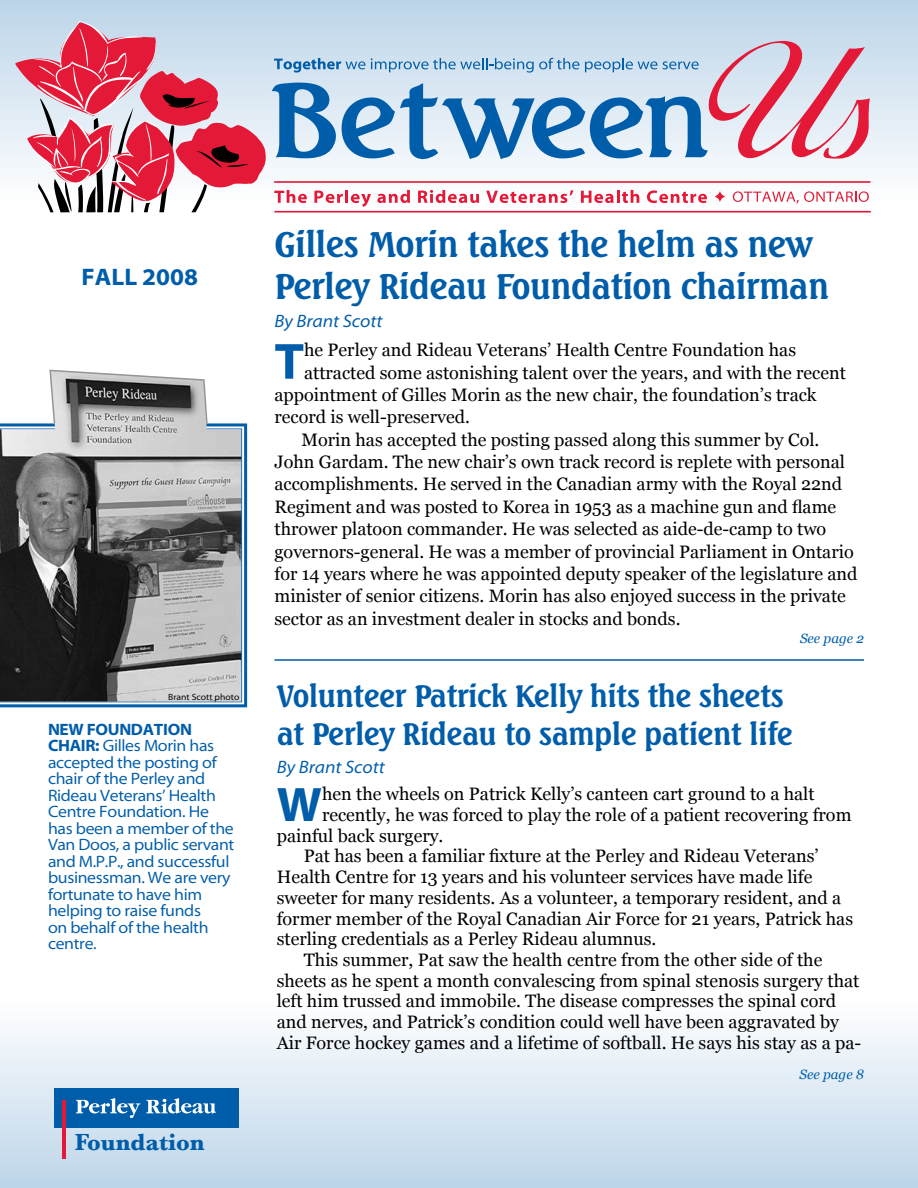
<style>
.page{position:relative;width:918px;height:1188px;background:#fff}
.page>*{position:absolute;margin:0;border:0;box-sizing:border-box;transform-origin:0 0}
.t1{font:700 51.15px "Corporate";color:#005daa}
.t2{font:700 48.75px "Corporate";color:#005daa}
.t3{font:700 34.5px/41.4px "Seagull BT";letter-spacing:-.02em;color:#005daa}
.t4{font:700 30px/37.8px "Seagull BT";letter-spacing:-.02em;color:#005daa}
.t5{font:700 24.45px "Baskerville";color:#005daa}
.t6{font:700 24px "Corporate";color:#005daa}
.t7{font:18px "Georgia";color:#000}
.t8{font:italic 18px "Corporate";color:#005daa}
.t9{font:16.5px/16.5px "Corporate";letter-spacing:-.02em;color:#005daa}
.t10{font:italic 13.5px "Georgia";color:#005daa}
.t11{font:9px "Corporate";color:#000}
.s1{font-weight:700}
</style>
<div class="page">
<div style="left:0;top:0;width:918px;height:203px;background:linear-gradient(to bottom,#bcd5e9,#fefeff)"></div>
<div style="left:0;top:999px;width:918px;height:189px;background:linear-gradient(to bottom,#fff,#bcd4e8)"></div>
<svg style="left:274px;top:190px;width:33px;height:13px"></svg>
<svg style="left:314px;top:190px;width:57px;height:17px"></svg>
<svg style="left:377px;top:190px;width:33px;height:13px"></svg>
<svg style="left:418px;top:190px;width:61px;height:13px"></svg>
<svg style="left:486px;top:190px;width:87px;height:13px"></svg>
<svg style="left:581px;top:190px;width:58px;height:13px"></svg>
<svg style="left:647px;top:190px;width:60px;height:13px"></svg>
<hr style="left:274px;top:211px;width:596px;height:2px;background:#e31937">
<svg style="left:15px;top:21px;width:251px;height:191px"></svg>
<svg style="left:272px;top:41px;width:598px;height:123px;background:#b0bed8"></svg>
<svg style="left:733px;top:191px;width:136px;height:13px"></svg>
<hr style="left:274px;top:181px;width:596px;height:2px;background:#e31937">
<svg style="left:715px;top:191px;width:10px;height:11px"></svg>
<div style="left:54px;top:1088px;width:185px;height:39px;background:#005daa"></div>
<hr style="left:63px;top:1100px;width:3px;height:59px;background:#e31937">
<svg style="left:76px;top:1098px;width:140px;height:20px"></svg>
<svg style="left:0;top:423px;width:248px;height:285px;background:#6fa1cb"></svg>
<hr style="left:274px;top:659px;width:590px;height:2px;background:#005daa">
<img style="left:0;top:423px;width:241px;height:278px">
<svg style="left:49px;top:369px;width:160px;height:56px;background:#959595"></svg>
<h3 class="t6" style="left:81px;top:264px;width:118px">Fall 2008</h3>
<p class="t11" style="left:168px;top:692px;width:73px">Brant Scott photo</p>
<p class="t9" style="left:48px;top:722px;width:188px"><span class="s1">NEW FOUNDATION<br>CHAIR:</span> Gilles Morin has accepted the posting of chair of the Perley and<br>Rideau Veterans’ Health<br>Centre Foundation. He has been a member of the<br>Van Doos, a public servant and M.P.P., and successful businessman. We are very fortunate to have him helping to raise funds<br>on behalf of the health centre.</p>
<h3 class="t5" style="left:75px;top:1128px;width:131px">Foundation</h3>
<h3 class="t3" style="left:274px;top:223px;width:556px">Gilles Morin takes the helm as new<br>Perley Rideau Foundation chairman</h3>
<p class="t8" style="left:274px;top:312px;width:110px">By Brant Scott</p>
<h1 class="t1" style="left:274px;top:335px;width:31px">T</h1>
<p class="t7" style="left:304px;top:339px;width:494px">he Perley and Rideau Veterans’ Health Centre Foundation has</p>
<p class="t7" style="left:304px;top:362px;width:543px">attracted some astonishing talent over the years, and with the recent</p>
<p class="t7" style="left:274px;top:384px;width:544px">appointment of Gilles Morin as the new chair, the foundation’s track</p>
<p class="t7" style="left:274px;top:406px;width:197px">record is well-preserved.</p>
<p class="t7" style="left:301px;top:429px;width:519px">Morin has accepted the posting passed along this summer by Col.</p>
<p class="t7" style="left:274px;top:451px;width:572px">John Gardam. The new chair’s own track record is replete with personal</p>
<p class="t7" style="left:274px;top:473px;width:569px">accomplishments. He served in the Canadian army with the Royal 22nd</p>
<p class="t7" style="left:274px;top:496px;width:563px">Regiment and was posted to Korea in 1953 as a machine gun and flame</p>
<p class="t7" style="left:274px;top:518px;width:553px">thrower platoon commander. He was selected as aide-de-camp to two</p>
<p class="t7" style="left:274px;top:540px;width:581px">governors-general. He was a member of provincial Parliament in Ontario</p>
<p class="t7" style="left:274px;top:563px;width:585px">for 14 years where he was appointed deputy speaker of the legislature and</p>
<p class="t7" style="left:274px;top:585px;width:573px">minister of senior citizens. Morin has also enjoyed success in the private</p>
<p class="t7" style="left:274px;top:608px;width:408px">sector as an investment dealer in stocks and bonds.</p>
<p class="t10" style="left:800px;top:630px;width:66px">See page 2</p>
<h3 class="t4" style="left:277px;top:676px;width:518px">Volunteer Patrick Kelly hits the sheets at Perley Rideau to sample patient life</h3>
<p class="t8" style="left:277px;top:758px;width:110px">By Brant Scott</p>
<h2 class="t2" style="left:277px;top:779px;width:47px">W</h2>
<p class="t7" style="left:322px;top:783px;width:494px">hen the wheels on Patrick Kelly’s canteen cart ground to a halt</p>
<p class="t7" style="left:322px;top:804px;width:531px">recently, he was forced to play the role of a patient recovering from</p>
<p class="t7" style="left:277px;top:825px;width:168px">painful back surgery.</p>
<p class="t7" style="left:304px;top:845px;width:516px">Pat has been a familiar fixture at the Perley and Rideau Veterans’</p>
<p class="t7" style="left:277px;top:866px;width:537px">Health Centre for 13 years and his volunteer services have made life</p>
<p class="t7" style="left:277px;top:887px;width:566px">sweeter for many residents. As a volunteer, a temporary resident, and a</p>
<p class="t7" style="left:277px;top:907px;width:578px">former member of the Royal Canadian Air Force for 21 years, Patrick has</p>
<p class="t7" style="left:277px;top:928px;width:381px">sterling credentials as a Perley Rideau alumnus.</p>
<p class="t7" style="left:304px;top:949px;width:520px">This summer, Pat saw the health centre from the other side of the</p>
<p class="t7" style="left:277px;top:969px;width:584px">sheets as he spent a month convalescing from spinal stenosis surgery that</p>
<p class="t7" style="left:277px;top:990px;width:561px">left him trussed and immobile. The disease compresses the spinal cord</p>
<p class="t7" style="left:277px;top:1011px;width:564px">and nerves, and Patrick’s condition could well have been aggravated by</p>
<p class="t7" style="left:277px;top:1032px;width:586px">Air Force hockey games and a lifetime of softball. He says his stay as a pa-</p>
<p class="t10" style="left:799px;top:1066px;width:66px">See page 8</p>
</div>
